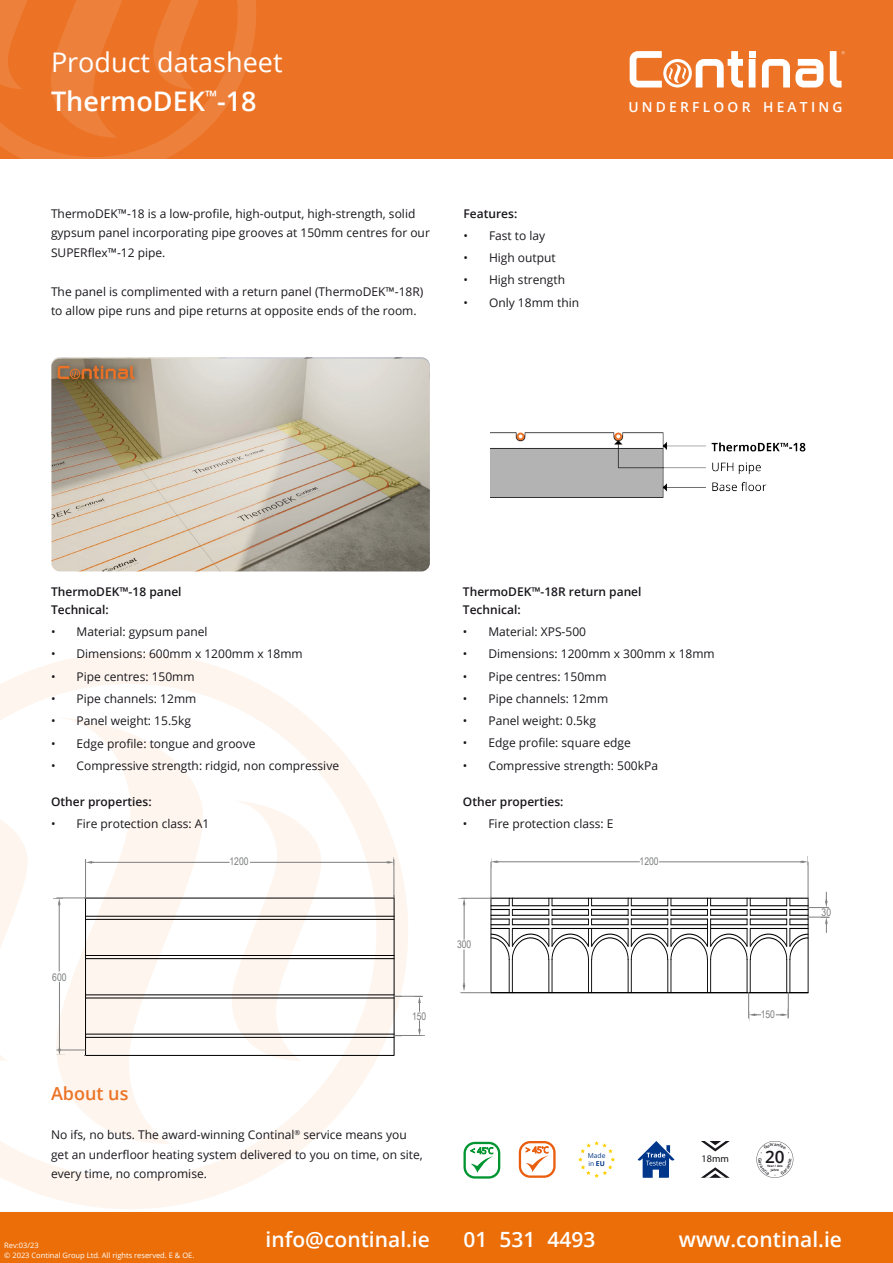
<style>
.page{position:relative;width:893px;height:1263px;background:#fff}
.page>*{position:absolute;margin:0;border:0;box-sizing:border-box;transform-origin:0 0}
.t1{font:27px "Open Sans";color:#fff}
.t2{font:600 27px "Open Sans";color:#fff}
.t3{font:600 21px "Open Sans";color:#fff}
.t4{font:600 18px "Open Sans";color:#ec7326}
.t5{font:600 17.1px "Open Sans";color:#1a171c}
.t6{font:600 13.8px "Open Sans";letter-spacing:.235em;color:#fff}
.t7{font:12px/19.5px "Open Sans";color:#1a171c}
.t8{font:600 12px "Open Sans";color:#1a171c}
.t9{font:10.5px "Arial Narrow";color:#7d7f7e}
.t10{font:10.2px "Myriad Pro";color:#1a171c}
.t11{font:7.5px/10.5px "Open Sans";color:#fff}
.t12{font:6.75px/8.1px "Open Sans";color:#003685}
.t13{font:700 3.15px/3.2px "Open Sans";color:#1a171c;text-align:center}
.s1{font-weight:700}
</style>
<div class="page">
<div style="left:0;top:1212px;width:893px;height:51px;background:#eb6e08"></div>
<svg style="left:0;top:652px;width:408px;height:557px"></svg>
<svg style="left:56px;top:718px;width:147px;height:426px"></svg>
<svg style="left:0;top:801px;width:28px;height:260px"></svg>
<div style="left:0;top:0;width:893px;height:159px;background:#ec7326"></div>
<svg style="left:762px;top:59px;width:61px;height:29px"></svg>
<div style="left:749px;top:59px;width:6px;height:29px;background:#fff"></div>
<div style="left:749px;top:51px;width:6px;height:7px;background:#fff"></div>
<svg style="left:630px;top:51px;width:113px;height:37px"></svg>
<svg style="left:830px;top:51px;width:15px;height:37px"></svg>
<svg style="left:0;top:0;width:256px;height:159px"></svg>
<svg style="left:519px;top:1141px;width:37px;height:37px"></svg>
<svg style="left:578px;top:1141px;width:37px;height:37px"></svg>
<svg style="left:638px;top:1141px;width:36px;height:37px"></svg>
<svg style="left:701px;top:1141px;width:29px;height:10px"></svg>
<svg style="left:701px;top:1167px;width:29px;height:11px"></svg>
<svg style="left:463px;top:1142px;width:37px;height:36px"></svg>
<div style="left:85px;top:898px;width:310px;height:158px;border:1px solid #010000"></div>
<hr style="left:84px;top:905px;width:1px;height:68px;background:#818181">
<hr style="left:84px;top:980px;width:1px;height:69px;background:#818181">
<hr style="left:92px;top:896px;width:138px;height:1px;background:#818181">
<hr style="left:249px;top:896px;width:139px;height:1px;background:#818181">
<hr style="left:86px;top:998px;width:308px;height:1px;background:#010000">
<hr style="left:86px;top:994px;width:308px;height:1px;background:#010000">
<hr style="left:86px;top:958px;width:308px;height:1px;background:#010000">
<hr style="left:86px;top:955px;width:308px;height:1px;background:#010000">
<hr style="left:86px;top:919px;width:308px;height:1px;background:#010000">
<hr style="left:86px;top:916px;width:308px;height:1px;background:#010000">
<hr style="left:86px;top:1037px;width:308px;height:1px;background:#010000">
<hr style="left:86px;top:1034px;width:308px;height:1px;background:#010000">
<img style="left:490px;top:432px;width:316px;height:65px">
<svg style="left:386px;top:857px;width:9px;height:8px"></svg>
<hr style="left:250px;top:862px;width:137px;height:1px;background:#7d7f7e">
<hr style="left:394px;top:859px;width:1px;height:39px;background:#7d7f7e">
<hr style="left:491px;top:950px;width:1px;height:35px;background:#818181">
<hr style="left:671px;top:959px;width:1px;height:34px;background:#010000">
<hr style="left:667px;top:959px;width:1px;height:34px;background:#010000">
<hr style="left:631px;top:959px;width:1px;height:34px;background:#010000">
<hr style="left:628px;top:959px;width:1px;height:34px;background:#010000">
<hr style="left:491px;top:992px;width:317px;height:1px;background:#010000">
<hr style="left:710px;top:959px;width:1px;height:34px;background:#010000">
<hr style="left:707px;top:959px;width:1px;height:34px;background:#010000">
<hr style="left:750px;top:959px;width:1px;height:34px;background:#010000">
<hr style="left:747px;top:959px;width:1px;height:34px;background:#010000">
<hr style="left:789px;top:959px;width:1px;height:34px;background:#010000">
<hr style="left:786px;top:959px;width:1px;height:34px;background:#010000">
<hr style="left:591px;top:959px;width:1px;height:34px;background:#010000">
<hr style="left:588px;top:959px;width:1px;height:34px;background:#010000">
<hr style="left:552px;top:959px;width:1px;height:34px;background:#010000">
<hr style="left:548px;top:959px;width:1px;height:34px;background:#010000">
<hr style="left:512px;top:959px;width:1px;height:34px;background:#010000">
<hr style="left:509px;top:959px;width:1px;height:34px;background:#010000">
<svg style="left:776px;top:992px;width:13px;height:26px"></svg>
<svg style="left:748px;top:992px;width:13px;height:28px"></svg>
<svg style="left:491px;top:859px;width:7px;height:4px"></svg>
<hr style="left:497px;top:861px;width:143px;height:1px;background:#7d7f7e">
<svg style="left:800px;top:856px;width:9px;height:11px"></svg>
<hr style="left:659px;top:861px;width:142px;height:1px;background:#7d7f7e">
<hr style="left:491px;top:861px;width:1px;height:38px;background:#7d7f7e">
<hr style="left:808px;top:862px;width:1px;height:36px;background:#7d7f7e">
<svg style="left:462px;top:899px;width:4px;height:7px"></svg>
<hr style="left:464px;top:905px;width:1px;height:34px;background:#7d7f7e">
<svg style="left:462px;top:984px;width:4px;height:7px"></svg>
<hr style="left:464px;top:949px;width:1px;height:36px;background:#7d7f7e">
<hr style="left:460px;top:992px;width:31px;height:1px;background:#7d7f7e">
<hr style="left:461px;top:898px;width:30px;height:1px;background:#7d7f7e">
<svg style="left:491px;top:892px;width:339px;height:68px"></svg>
<svg style="left:232px;top:801px;width:89px;height:260px"></svg>
<svg style="left:86px;top:859px;width:7px;height:9px"></svg>
<hr style="left:92px;top:862px;width:138px;height:1px;background:#7d7f7e">
<hr style="left:85px;top:859px;width:1px;height:39px;background:#7d7f7e">
<hr style="left:56px;top:897px;width:30px;height:1px;background:#7d7f7e">
<hr style="left:56px;top:1049px;width:30px;height:1px;background:#7d7f7e">
<svg style="left:394px;top:996px;width:29px;height:16px"></svg>
<svg style="left:394px;top:1020px;width:31px;height:16px"></svg>
<svg style="left:54px;top:899px;width:8px;height:7px"></svg>
<hr style="left:59px;top:905px;width:1px;height:66px;background:#7d7f7e">
<svg style="left:56px;top:1047px;width:9px;height:9px"></svg>
<hr style="left:59px;top:982px;width:1px;height:67px;background:#7d7f7e">
<img style="left:51px;top:359px;width:379px;height:212px">
<svg style="left:756px;top:1141px;width:37px;height:37px"></svg>
<p class="t1" style="left:51px;top:43px;width:233px">Product datasheet</p>
<p class="t2" style="left:51px;top:82px;width:207px">ThermoDEK<sup>™</sup>-18</p>
<p class="t7" style="left:51px;top:203px;width:380px">ThermoDEK™-18 is a low-profile, high-output, high-strength, solid gypsum panel incorporating pipe grooves at 150mm centres for our<br>SUPERflex™-12 pipe.</p>
<p class="t7" style="left:51px;top:281px;width:374px">The panel is complimented with a return panel (ThermoDEK™-18R) to allow pipe runs and pipe returns at opposite ends of the room.</p>
<p class="t8" style="left:463px;top:205px;width:55px">Features:</p>
<p class="t7" style="left:463px;top:225px;width:83px">• Fast to lay</p>
<p class="t7" style="left:463px;top:248px;width:94px">• High output</p>
<p class="t7" style="left:463px;top:270px;width:103px">• High strength</p>
<p class="t7" style="left:463px;top:292px;width:117px">• Only 18mm thin</p>
<p class="t6" style="left:628px;top:97px;width:216px">UNDERFLOOR HEATING</p>
<p class="t8" style="left:51px;top:583px;width:132px">ThermoDEK™-18 panel</p>
<p class="t8" style="left:51px;top:601px;width:59px">Technical:</p>
<p class="t7" style="left:51px;top:622px;width:158px">• Material: gypsum panel</p>
<p class="t7" style="left:51px;top:644px;width:253px">• Dimensions: 600mm x 1200mm x 18mm</p>
<p class="t7" style="left:51px;top:666px;width:145px">• Pipe centres: 150mm</p>
<p class="t7" style="left:51px;top:688px;width:147px">• Pipe channels: 12mm</p>
<p class="t7" style="left:51px;top:711px;width:141px">• Panel weight: 15.5kg</p>
<p class="t7" style="left:51px;top:733px;width:206px">• Edge profile: tongue and groove</p>
<p class="t7" style="left:51px;top:755px;width:290px">• Compressive strength: ridgid, non compressive</p>
<p class="t8" style="left:51px;top:793px;width:102px">Other properties:</p>
<p class="t7" style="left:51px;top:813px;width:160px">• Fire protection class: A1</p>
<p class="t9" style="left:52px;top:969px;width:16px">600</p>
<p class="t9" style="left:229px;top:853px;width:21px">1200</p>
<p class="t9" style="left:412px;top:1008px;width:16px">150</p>
<h3 class="t4" style="left:51px;top:1081px;width:79px">About us</h3>
<p class="t7" style="left:51px;top:1125px;width:373px">No ifs, no buts. The award-winning Continal<sup>®</sup> service means you get an underfloor heating system delivered to you on time, on site, every time, no compromise.</p>
<p class="t8" style="left:463px;top:583px;width:180px">ThermoDEK™-18R return panel</p>
<p class="t8" style="left:463px;top:601px;width:59px">Technical:</p>
<p class="t7" style="left:463px;top:622px;width:125px">• Material: XPS-500</p>
<p class="t7" style="left:463px;top:644px;width:253px">• Dimensions: 1200mm x 300mm x 18mm</p>
<p class="t7" style="left:463px;top:666px;width:145px">• Pipe centres: 150mm</p>
<p class="t7" style="left:463px;top:688px;width:147px">• Pipe channels: 12mm</p>
<p class="t7" style="left:463px;top:711px;width:135px">• Panel weight: 0.5kg</p>
<p class="t7" style="left:463px;top:733px;width:169px">• Edge profile: square edge</p>
<p class="t7" style="left:463px;top:755px;width:197px">• Compressive strength: 500kPa</p>
<p class="t8" style="left:463px;top:793px;width:102px">Other properties:</p>
<p class="t7" style="left:463px;top:813px;width:152px">• Fire protection class: E</p>
<p class="t9" style="left:457px;top:937px;width:16px">300</p>
<p class="t9" style="left:640px;top:854px;width:21px">1200</p>
<p class="t9" style="left:761px;top:1007px;width:16px">150</p>
<p class="t12" style="left:588px;top:1151px;width:19px">Made in <span class="s1">EU</span></p>
<p class="t10" style="left:702px;top:1153px;width:29px">18mm</p>
<p class="t5" style="left:765px;top:1145px;width:21px">20</p>
<p class="t13" style="left:767px;top:1165px;width:17px">Year / Ans<br>Jahre</p>
<p class="t9" style="left:821px;top:904px;width:11px">30</p>
<p class="t11" style="left:4px;top:1240px;width:192px">Rev:03/23<br>© 2023 Continal Group Ltd. All rights reserved. E &amp; OE.</p>
<p class="t3" style="left:266px;top:1225px;width:166px">info@continal.ie</p>
<p class="t3" style="left:463px;top:1225px;width:133px">01 531 4493</p>
<p class="t3" style="left:679px;top:1225px;width:165px">www.continal.ie</p>
</div>
